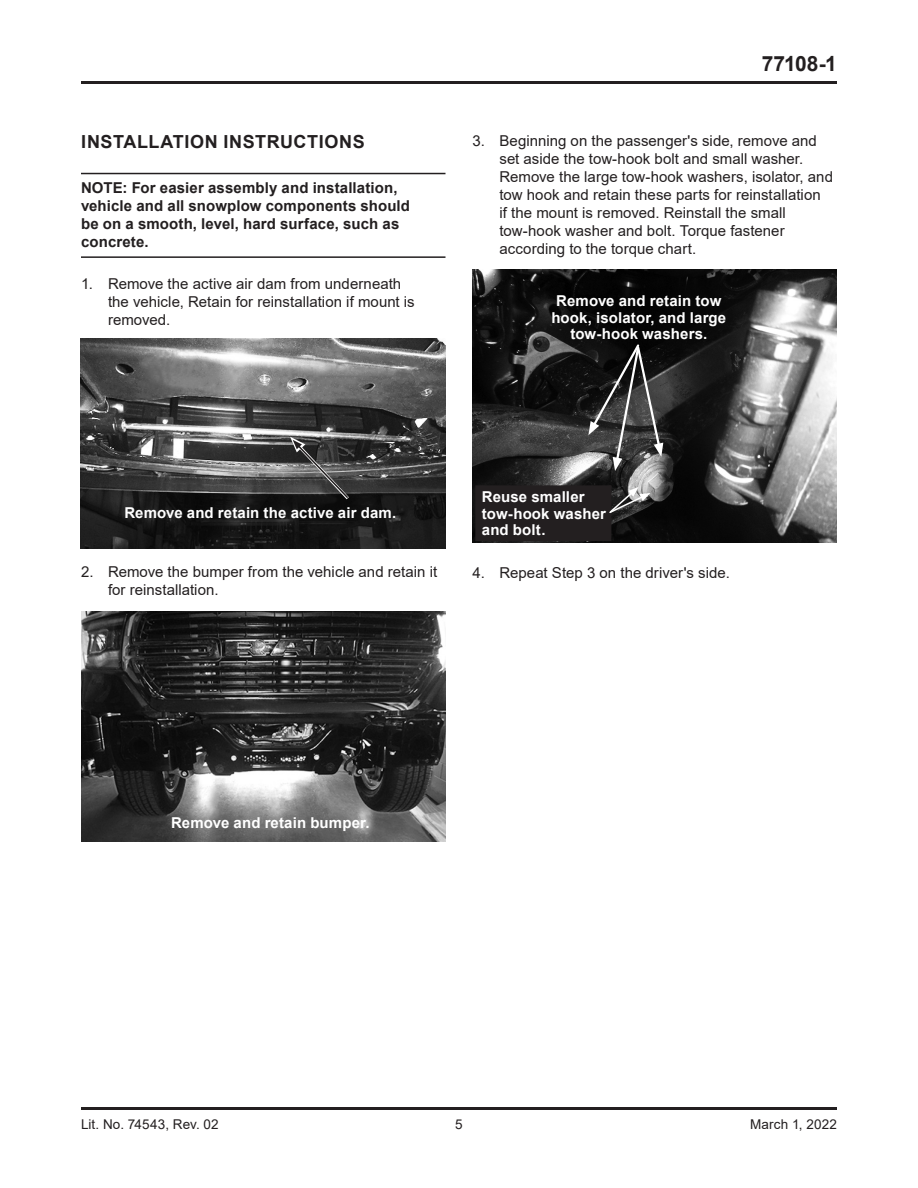
<style>
.page{position:relative;width:918px;height:1188px;background:#fff}
.page>*{position:absolute;margin:0;border:0;box-sizing:border-box;transform-origin:0 0}
.t1{font:700 21px "Arial";letter-spacing:-.02em;color:#231f20}
._050_-_Heading__Sect{font:700 18px "Arial";letter-spacing:.03em;color:#231f20}
.t2{font:15px/18px "Arial";letter-spacing:.005em;color:#231f20}
._120_-_Callouts{font:700 15px/16.5px "Arial";letter-spacing:.01em;color:#fff;text-align:center}
._020_-_Note{font:700 15px/18px "Arial";letter-spacing:.01em;color:#231f20}
.t3{font:13.5px "Arial";letter-spacing:.01em;color:#231f20}
</style>
<div class="page">
<hr style="left:81px;top:1107px;width:756px;height:3px;background:#231f20">
<hr style="left:81px;top:81px;width:756px;height:3px;background:#231f20">
<hr style="left:81px;top:173px;width:365px;height:1px;background:#231f20">
<hr style="left:81px;top:256px;width:365px;height:2px;background:#231f20">
<img style="left:81px;top:611px;width:365px;height:231px">
<img style="left:81px;top:338px;width:365px;height:211px">
<svg style="left:290px;top:437px;width:62px;height:65px;background:#484748"></svg>
<img style="left:472px;top:270px;width:365px;height:273px">
<svg style="left:588px;top:342px;width:75px;height:129px;background:#464646"></svg>
<div style="left:476px;top:486px;width:135px;height:54px;background:#231f20"></div>
<div style="left:475px;top:485px;width:136px;height:56px;border:2px solid #231f20"></div>
<svg style="left:608px;top:487px;width:43px;height:27px"></svg>
<p class="_050_-_Heading__Sect" style="left:81px;top:129px;width:285px">INSTALLATION INSTRUCTIONS</p>
<p class="_020_-_Note" style="left:81px;top:179px;width:331px">NOTE: For easier assembly and installation, vehicle and all snowplow components should be on a smooth, level, hard surface, such as concrete.</p>
<p class="t2" style="left:108px;top:275px;width:308px;text-indent:-27px">1. Remove the active air dam from underneath the vehicle, Retain for reinstallation if mount is removed.</p>
<h1 class="t1" style="left:762px;top:49px;width:77px">77108‑1</h1>
<p class="t2" style="left:500px;top:132px;width:335px;text-indent:-27px">3. Beginning on the passenger's side, remove and set aside the tow-hook bolt and small washer.<br>Remove the large tow-hook washers, isolator, and tow hook and retain these parts for reinstallation<br>if the mount is removed. Reinstall the small tow‑hook washer and bolt. Torque fastener according to the torque chart.</p>
<p class="_120_-_Callouts" style="left:551px;top:293px;width:176px">Remove and retain tow hook, isolator, and large tow-hook washers.</p>
<p class="_120_-_Callouts" style="left:124px;top:505px;width:273px">Remove and retain the active air dam.</p>
<p class="t2" style="left:108px;top:563px;width:331px;text-indent:-27px">2. Remove the bumper from the vehicle and retain it for reinstallation.</p>
<p class="_120_-_Callouts" style="left:482px;top:489px;width:126px;text-align:left">Reuse smaller tow-hook washer and bolt.</p>
<p class="t2" style="left:472px;top:564px;width:259px">4. Repeat Step 3 on the driver's side.</p>
<p class="_120_-_Callouts" style="left:171px;top:814px;width:200px">Remove and retain bumper.</p>
<p class="t3" style="left:81px;top:1115px;width:139px">Lit. No. 74543, Rev. 02</p>
<p class="t3" style="left:455px;top:1115px;width:9px">5</p>
<p class="t3" style="left:750px;top:1115px;width:88px">March 1, 2022</p>
</div>
